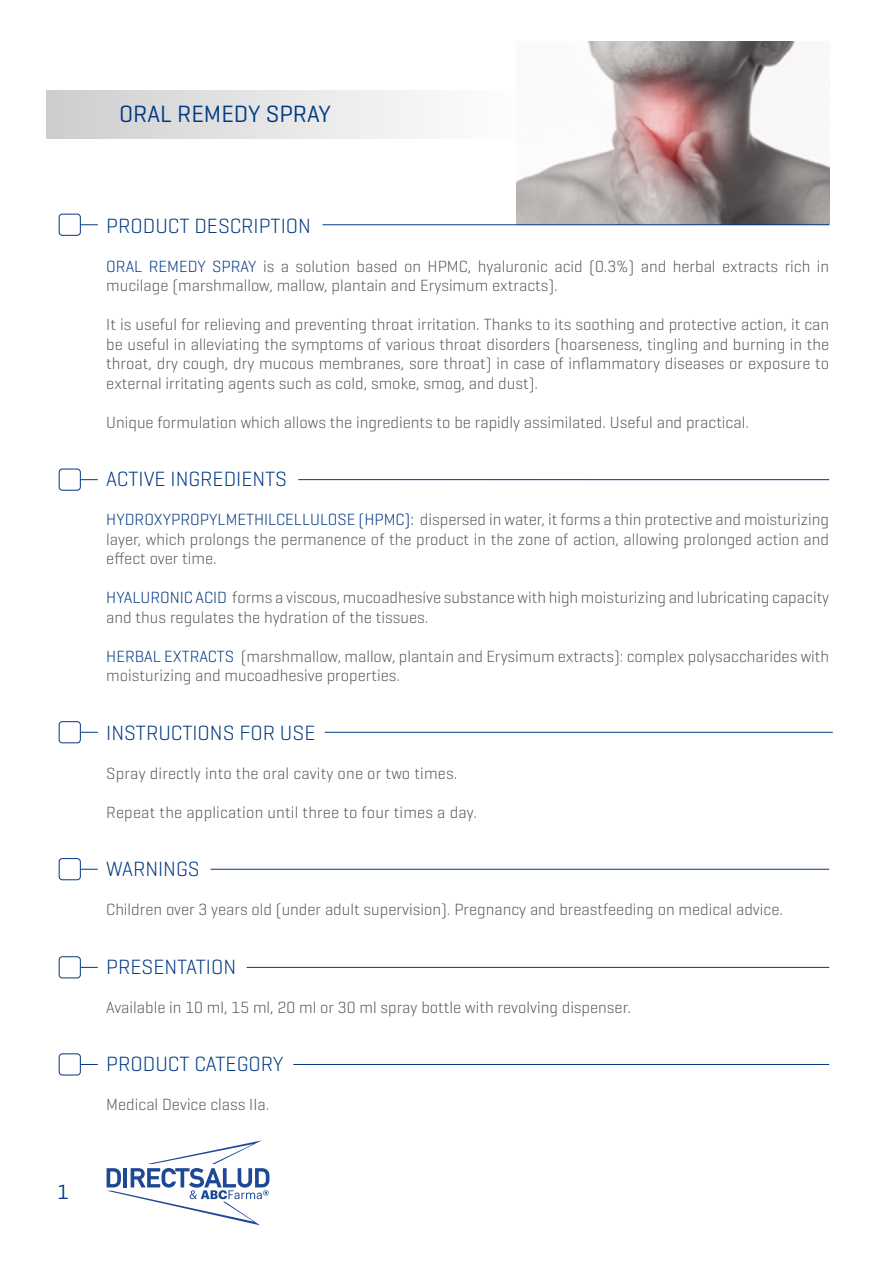
<style>
.page{position:relative;width:893px;height:1263px;background:#fff}
.page>*{position:absolute;margin:0;border:0;box-sizing:border-box;transform-origin:0 0}
.t1{font:24px "Geogrotesque";color:#003882}
.t2{font:300 21px "Geogrotesque";color:#003882}
.t3{font:21px "Geogrotesque";color:#003882}
.t4{font:300 16.5px/19.5px "Geogrotesque";color:#58585a}
.s1{color:#003882}
</style>
<div class="page">
<img style="left:517px;top:42px;width:312px;height:182px">
<div style="left:47px;top:91px;width:477px;height:47px;background:linear-gradient(to right,#cececf,#fff)"></div>
<svg style="left:107px;top:1140px;width:162px;height:85px"></svg>
<hr style="left:322px;top:224px;width:507px;height:1px;background:#003882">
<div style="left:59px;top:214px;width:22px;height:22px;border:1px solid #003882;border-radius:3px"></div>
<svg style="left:81px;top:224px;width:17px;height:1px"></svg>
<hr style="left:298px;top:479px;width:531px;height:1px;background:#003882">
<div style="left:59px;top:469px;width:22px;height:22px;border:1px solid #003882;border-radius:3px"></div>
<svg style="left:81px;top:479px;width:17px;height:1px"></svg>
<hr style="left:325px;top:732px;width:508px;height:1px;background:#003882">
<div style="left:59px;top:721px;width:22px;height:22px;border:1px solid #003882;border-radius:3px"></div>
<svg style="left:81px;top:732px;width:17px;height:1px"></svg>
<hr style="left:210px;top:869px;width:619px;height:1px;background:#003882">
<div style="left:59px;top:858px;width:22px;height:22px;border:1px solid #003882;border-radius:3px"></div>
<svg style="left:81px;top:869px;width:17px;height:1px"></svg>
<hr style="left:293px;top:1064px;width:536px;height:1px;background:#003882">
<div style="left:59px;top:1053px;width:22px;height:22px;border:1px solid #003882;border-radius:3px"></div>
<svg style="left:81px;top:1064px;width:17px;height:1px"></svg>
<hr style="left:247px;top:967px;width:582px;height:1px;background:#003882">
<div style="left:59px;top:956px;width:22px;height:22px;border:1px solid #003882;border-radius:3px"></div>
<svg style="left:81px;top:967px;width:17px;height:1px"></svg>
<p class="t3" style="left:58px;top:1179px;width:13px">1</p>
<h1 class="t1" style="left:119px;top:99px;width:213px">ORAL REMEDY SPRAY</h1>
<p class="t2" style="left:106px;top:212px;width:206px">PRODUCT DESCRIPTION</p>
<p class="t4" style="left:106px;top:256px;width:724px"><span class="s1">ORAL REMEDY SPRAY</span> is a solution based on HPMC, hyaluronic acid (0.3%) and herbal extracts rich in mucilage (marshmallow, mallow, plantain and Erysimum extracts).</p>
<p class="t4" style="left:106px;top:314px;width:724px;text-align:justify">It is useful for relieving and preventing throat irritation. Thanks to its soothing and protective action, it can be useful in alleviating the symptoms of various throat disorders (hoarseness, tingling and burning in the throat, dry cough, dry mucous membranes, sore throat) in case of inflammatory diseases or exposure to external irritating agents such as cold, smoke, smog, and dust).</p>
<p class="t4" style="left:106px;top:412px;width:644px">Unique formulation which allows the ingredients to be rapidly assimilated. Useful and practical.</p>
<p class="t2" style="left:106px;top:466px;width:182px">ACTIVE INGREDIENTS</p>
<p class="t4" style="left:106px;top:509px;width:724px;text-align:justify"><span class="s1">HYDROXYPROPYLMETHILCELLULOSE (HPMC):</span> dispersed in water, it forms a thin protective and moisturizing layer, which prolongs the permanence of the product in the zone of action, allowing prolonged action and effect over time.</p>
<p class="t4" style="left:106px;top:587px;width:724px"><span class="s1">HYALURONIC ACID</span> forms a viscous, mucoadhesive substance with high moisturizing and lubricating capacity and thus regulates the hydration of the tissues.</p>
<p class="t4" style="left:106px;top:646px;width:724px"><span class="s1">HERBAL EXTRACTS</span> (marshmallow, mallow, plantain and Erysimum extracts): complex polysaccharides with moisturizing and mucoadhesive properties.</p>
<p class="t2" style="left:106px;top:719px;width:211px">INSTRUCTIONS FOR USE</p>
<p class="t4" style="left:106px;top:763px;width:353px">Spray directly into the oral cavity one or two times.</p>
<p class="t4" style="left:106px;top:802px;width:372px">Repeat the application until three to four times a day.</p>
<p class="t2" style="left:106px;top:856px;width:95px">WARNINGS</p>
<p class="t4" style="left:106px;top:899px;width:678px">Children over 3 years old (under adult supervision). Pregnancy and breastfeeding on medical advice.</p>
<p class="t2" style="left:106px;top:953px;width:131px">PRESENTATION</p>
<p class="t4" style="left:106px;top:997px;width:526px">Available in 10 ml, 15 ml, 20 ml or 30 ml spray bottle with revolving dispenser.</p>
<p class="t2" style="left:106px;top:1051px;width:179px">PRODUCT CATEGORY</p>
<p class="t4" style="left:106px;top:1094px;width:164px">Medical Device class IIa.</p>
</div>
